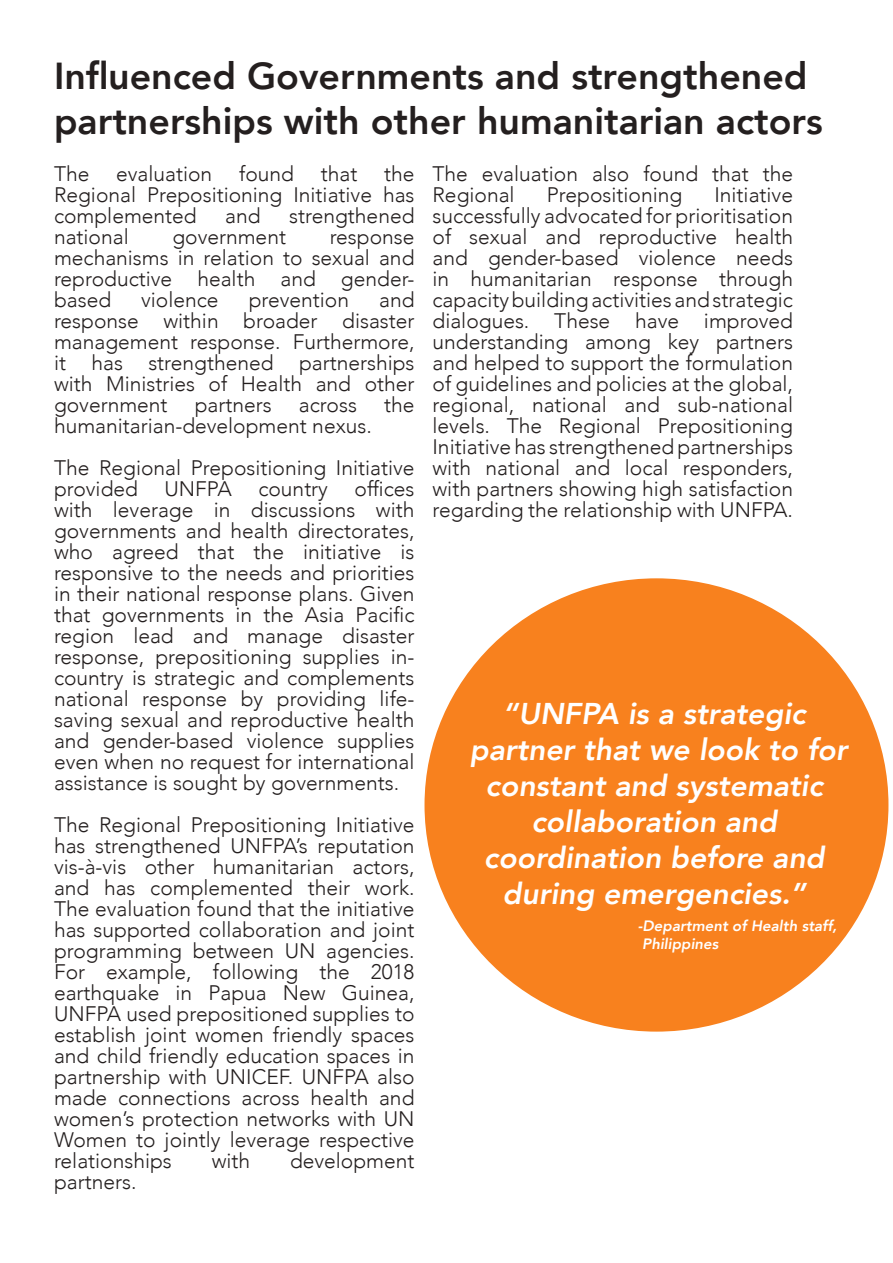
<style>
.page{position:relative;width:893px;height:1263px;background:#fff}
.page>*{position:absolute;margin:0;border:0;box-sizing:border-box;transform-origin:0 0}
.t1{font:800 37.5px/45px "Avenir";color:#241f1f}
.t2{font:italic 800 30px/36px "Avenir";color:#fff;text-align:center}
.t3{font:300 21px/21px "Avenir";color:#241f1f;text-align:justify}
.t4{font:italic 800 15px/18px "Avenir";color:#fff}
</style>
<div class="page">
<div style="left:424px;top:578px;width:464px;height:453px;background:#f8811e;border-radius:50%"></div>
<h1 class="t1" style="left:54px;top:53px;width:770px">Influenced Governments and strengthened partnerships with other humanitarian actors</h1>
<p class="t3" style="left:54px;top:164px;width:37px">The</p>
<p class="t3" style="left:116px;top:164px;width:98px">evaluation</p>
<p class="t3" style="left:239px;top:164px;width:56px">found</p>
<p class="t3" style="left:321px;top:164px;width:38px">that</p>
<p class="t3" style="left:54px;top:164px;width:362px;text-indent:330px">the Regional Prepositioning Initiative has complemented</p>
<p class="t3" style="left:225px;top:206px;width:37px">and</p>
<p class="t3" style="left:289px;top:206px;width:127px">strengthened</p>
<p class="t3" style="left:54px;top:227px;width:76px">national</p>
<p class="t3" style="left:172px;top:227px;width:115px">government</p>
<p class="t3" style="left:54px;top:227px;width:362px;text-indent:276px">response mechanisms in relation to sexual and reproductive health and gender&shy;based</p>
<p class="t3" style="left:54px;top:290px;width:362px;text-indent:325px">and response within broader disaster management response. Furthermore, it has strengthened partnerships with Ministries of Health and other government</p>
<p class="t3" style="left:141px;top:290px;width:79px">violence</p>
<p class="t3" style="left:249px;top:290px;width:102px">prevention</p>
<p class="t3" style="left:195px;top:395px;width:79px">partners</p>
<p class="t3" style="left:299px;top:395px;width:59px">across</p>
<p class="t3" style="left:384px;top:395px;width:32px">the</p>
<p class="t3" style="left:54px;top:405px;width:362px;line-height:42px">humanitarian-development nexus.<br>The Regional Prepositioning Initiative</p>
<p class="t3" style="left:54px;top:479px;width:86px">provided</p>
<p class="t3" style="left:165px;top:479px;width:69px">UNFPA</p>
<p class="t3" style="left:258px;top:479px;width:71px">country</p>
<p class="t3" style="left:54px;top:479px;width:362px;text-indent:301px">offices with leverage in discussions with governments and health directorates, who agreed that the initiative is responsive to the needs and priorities in their national response plans. Given that governments in the Asia Pacific region lead and manage disaster response, prepositioning supplies in&shy;country is strategic and complements national response by providing life&shy;saving sexual and reproductive health and gender-based violence supplies even when no request for international assistance is sought by governments.</p>
<p class="t3" style="left:54px;top:815px;width:362px">The Regional Prepositioning Initiative has strengthened UNFPA’s reputation vis-à-vis other humanitarian actors, and has complemented their work.<br>The evaluation found that the initiative has supported collaboration and joint programming between UN agencies.<br>For example, following the 2018 earthquake in Papua New Guinea, UNFPA used prepositioned supplies to establish joint women friendly spaces and child friendly education spaces in partnership with UNICEF. UNFPA also made connections across health and women’s protection networks with UN Women to jointly leverage respective relationships</p>
<p class="t3" style="left:212px;top:1151px;width:40px">with</p>
<p class="t3" style="left:290px;top:1151px;width:126px">development</p>
<p class="t3" style="left:54px;top:1172px;width:84px">partners.</p>
<p class="t3" style="left:432px;top:164px;width:362px">The evaluation also found that the<br>Regional</p>
<p class="t3" style="left:432px;top:185px;width:362px;text-indent:282px">Initiative successfully advocated for prioritisation of sexual and reproductive health and gender-based violence needs in humanitarian response through capacity building activities and strategic dialogues. These have improved understanding among key partners and helped to support the formulation of guidelines and policies at the global, regional, national and sub-national levels. The Regional Prepositioning Initiative has strengthened partnerships with national and local responders, with partners showing high satisfaction regarding the relationship with UNFPA.</p>
<p class="t3" style="left:547px;top:185px;width:137px">Prepositioning</p>
<h2 class="t2" style="left:470px;top:696px;width:379px">“UNFPA is a strategic partner that we look to for constant and systematic collaboration and coordination before and during emergencies.”</h2>
<p class="t4" style="left:638px;top:917px;width:201px">-Department of Health staff,<br>Philippines</p>
</div>
